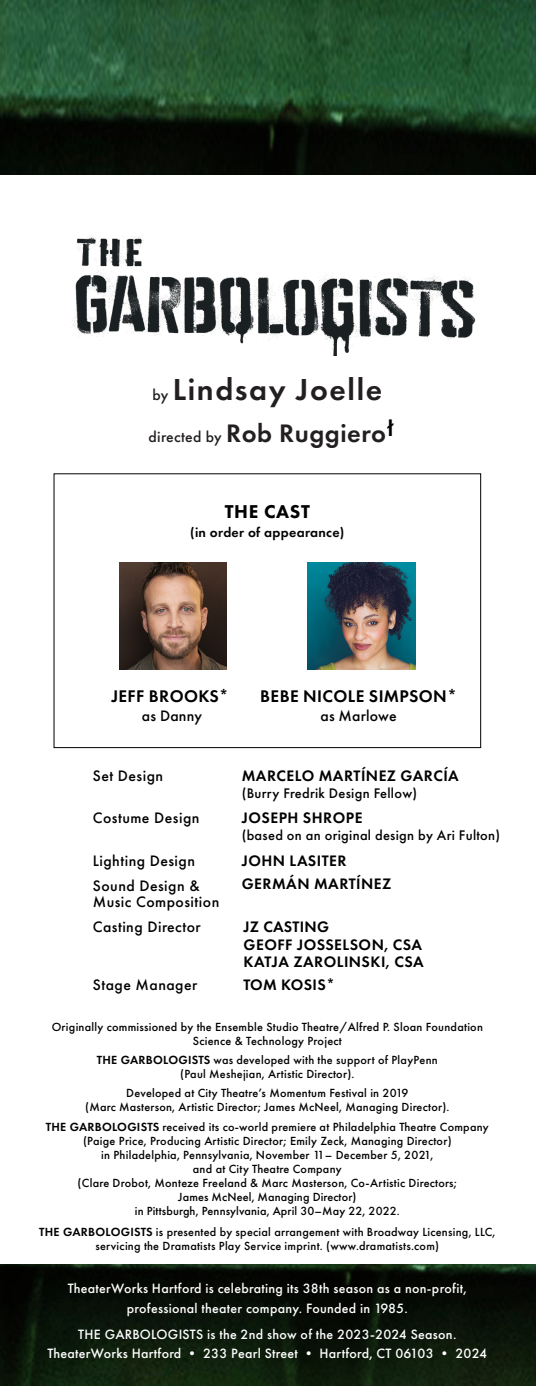
<style>
.page{position:relative;width:536px;height:1386px;background:#fff}
.page>*{position:absolute;margin:0;border:0;box-sizing:border-box;transform-origin:0 0}
.t1{font:600 31.5px "Futura PT";letter-spacing:.05em;color:#231f20}
.t2{font:600 26.25px "Futura PT";letter-spacing:.02em;color:#231f20}
.t3{font:600 22.75px "Futura PT";color:#000001}
.t4{font:800 19.25px "Futura PT";letter-spacing:.03em;color:#000001}
.t5{font:600 17.5px "Futura PT";letter-spacing:.02em;color:#000001}
.t6{font:600 15.75px "Futura PT";letter-spacing:.03em;color:#000001}
.t7{font:500 15.75px "Futura PT";letter-spacing:.03em;color:#000001}
.t8{font:500 15.75px "Futura PT";letter-spacing:.01em;color:#000001}
.t9{font:500 14.35px "Futura PT";letter-spacing:.02em;color:#000001}
.t10{font:500 14px "Futura PT";letter-spacing:.02em;color:#fff}
.t11{font:600 14px "Futura PT";letter-spacing:.02em;color:#000001}
.t12{font:500 12.25px/14px "Futura PT";letter-spacing:.02em;color:#000001;text-align:center}
.s1{font-weight:500;font-size:15.75px}
.s2{font-weight:600}
</style>
<div class="page">
<img style="left:0;top:1264px;width:536px;height:122px">
<div style="left:54px;top:473px;width:427px;height:275px;border:1px solid #000"></div>
<img style="left:119px;top:562px;width:108px;height:108px">
<img style="left:308px;top:562px;width:107px;height:108px">
<img style="left:0;top:0;width:536px;height:174px">
<img style="left:71px;top:236px;width:405px;height:120px">
<p class="t1" style="left:152px;top:370px;width:231px"><span class="s1">by</span> Lindsay Joelle</p>
<p class="t2" style="left:148px;top:417px;width:239px"><span class="s1">directed by</span> Rob Ruggiero</p>
<p class="t3" style="left:387px;top:414px;width:7px">ł</p>
<p class="t4" style="left:225px;top:500px;width:87px">THE CAST</p>
<p class="t11" style="left:190px;top:523px;width:156px">(in order of appearance)</p>
<p class="t5" style="left:111px;top:685px;width:119px">JEFF BROOKS*</p>
<p class="t7" style="left:142px;top:707px;width:62px">as Danny</p>
<p class="t5" style="left:260px;top:685px;width:198px">BEBE NICOLE SIMPSON*</p>
<p class="t8" style="left:320px;top:707px;width:78px">as Marlowe</p>
<p class="t7" style="left:93px;top:766px;width:72px">Set Design</p>
<p class="t7" style="left:93px;top:808px;width:108px">Costume Design</p>
<p class="t7" style="left:93px;top:852px;width:104px">Lighting Design</p>
<p class="t7" style="left:93px;top:876px;width:108px">Sound Design &amp;</p>
<p class="t7" style="left:93px;top:892px;width:128px">Music Composition</p>
<p class="t7" style="left:93px;top:918px;width:109px">Casting Director</p>
<p class="t7" style="left:93px;top:975px;width:106px">Stage Manager</p>
<p class="t6" style="left:242px;top:765px;width:218px">MARCELO MARTÍNEZ GARCÍA</p>
<p class="t9" style="left:241px;top:785px;width:177px">(Burry Fredrik Design Fellow)</p>
<p class="t6" style="left:242px;top:807px;width:122px">JOSEPH SHROPE</p>
<p class="t9" style="left:241px;top:827px;width:260px">(based on an original design by Ari Fulton)</p>
<p class="t6" style="left:242px;top:851px;width:106px">JOHN LASITER</p>
<p class="t6" style="left:242px;top:874px;width:151px">GERMÁN MARTÍNEZ</p>
<p class="t6" style="left:243px;top:917px;width:87px">JZ CASTING</p>
<p class="t6" style="left:243px;top:935px;width:180px">GEOFF JOSSELSON, CSA</p>
<p class="t6" style="left:243px;top:952px;width:181px">KATJA ZAROLINSKI, CSA</p>
<p class="t6" style="left:243px;top:975px;width:93px">TOM KOSIS*</p>
<p class="t12" style="left:52px;top:1020px;width:432px">Originally commissioned by the Ensemble Studio Theatre/Alfred P. Sloan Foundation</p>
<p class="t12" style="left:193px;top:1034px;width:150px">Science &amp; Technology Project</p>
<p class="t12" style="left:97px;top:1053px;width:342px"><span class="s2">THE GARBOLOGISTS</span> was developed with the support of PlayPenn</p>
<p class="t12" style="left:180px;top:1067px;width:176px">(Paul Meshejian, Artistic Director).</p>
<p class="t12" style="left:126px;top:1086px;width:283px">Developed at City Theatre’s Momentum Festival in 2019</p>
<p class="t12" style="left:85px;top:1100px;width:366px">(Marc Masterson, Artistic Director; James McNeel, Managing Director).</p>
<p class="t12" style="left:46px;top:1120px;width:444px"><span class="s2">THE GARBOLOGISTS</span> received its co-world premiere at Philadelphia Theatre Company</p>
<p class="t12" style="left:83px;top:1134px;width:370px">(Paige Price, Producing Artistic Director; Emily Zeck, Managing Director)</p>
<p class="t12" style="left:101px;top:1148px;width:333px">in Philadelphia, Pennsylvania, November 11– December 5, 2021,</p>
<p class="t12" style="left:193px;top:1162px;width:150px">and at City Theatre Company</p>
<p class="t12" style="left:78px;top:1176px;width:381px">(Clare Drobot, Monteze Freeland &amp; Marc Masterson, Co-Artistic Directors;</p>
<p class="t12" style="left:178px;top:1190px;width:180px">James McNeel, Managing Director)</p>
<p class="t12" style="left:135px;top:1204px;width:266px">in Pittsburgh, Pennsylvania, April 30–May 22, 2022.</p>
<p class="t12" style="left:39px;top:1225px;width:457px"><span class="s2">THE GARBOLOGISTS</span> is presented by special arrangement with Broadway Licensing, LLC, servicing the Dramatists Play Service imprint. (www.dramatists.com)</p>
<p class="t10" style="left:68px;top:1280px;width:400px">TheaterWorks Hartford is celebrating its 38th season as a non-profit,</p>
<p class="t10" style="left:127px;top:1299px;width:282px">professional theater company. Founded in 1985.</p>
<p class="t10" style="left:78px;top:1326px;width:379px">THE GARBOLOGISTS is the 2nd show of the 2023-2024 Season.</p>
<p class="t10" style="left:48px;top:1345px;width:441px">TheaterWorks Hartford • 233 Pearl Street • Hartford, CT 06103 • 2024</p>
</div>
